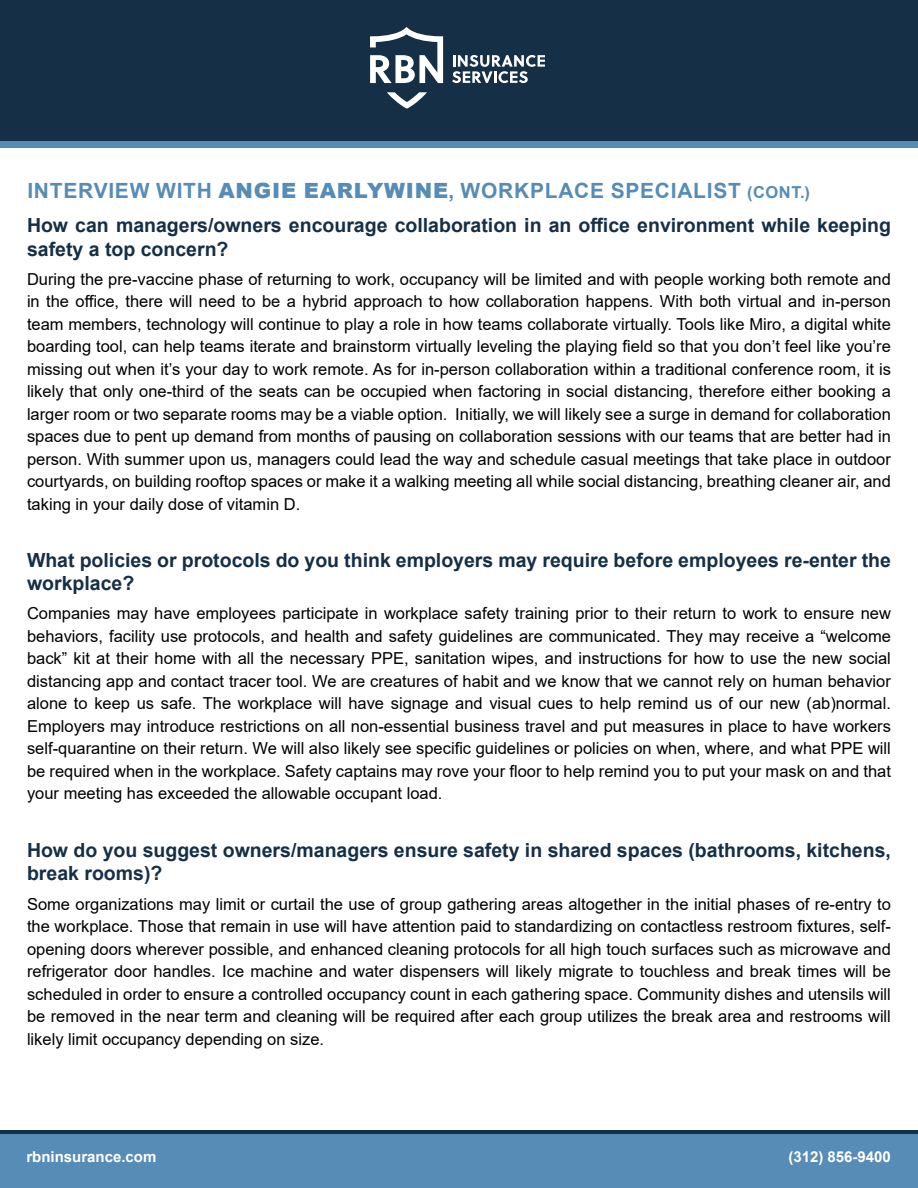
<style>
.page{position:relative;width:918px;height:1188px;background:#fff}
.page>*{position:absolute;margin:0;border:0;box-sizing:border-box;transform-origin:0 0}
.t1{font:700 21px "Arial";letter-spacing:.035em;color:#568cb6}
.t2{font:700 19.5px/23.4px "Arial";color:#152f46}
.t3{font:16.5px/22.5px "Arial";color:#000;text-align:justify}
.t4{font:700 15px "Arial";color:#fff}
.s1{font-weight:900}
.s2{font-size:16.5px}
</style>
<div class="page">
<div style="left:0;top:1132px;width:918px;height:56px;background:#568cb6"></div>
<hr style="left:0;top:1130px;width:918px;height:4px;background:#152f46">
<div style="left:0;top:0;width:918px;height:145px;background:#152f46"></div>
<div style="left:0;top:141px;width:918px;height:6px;background:#568cb6"></div>
<svg style="left:387px;top:92px;width:40px;height:17px"></svg>
<svg style="left:370px;top:27px;width:73px;height:56px"></svg>
<svg style="left:452px;top:55px;width:93px;height:28px"></svg>
<p class="t1" style="left:27px;top:176px;width:784px">INTERVIEW WITH <span class="s1">ANGIE EARLYWINE</span>, WORKPLACE SPECIALIST <span class="s2">(CONT.)</span></p>
<p class="t2" style="left:27px;top:214px;width:865px">How can managers/owners encourage collaboration in an office environment while keeping safety a top concern?</p>
<p class="t3" style="left:27px;top:268px;width:866px">During the pre-vaccine phase of returning to work, occupancy will be limited and with people working both remote and in the office, there will need to be a hybrid approach to how collaboration happens. With both virtual and in-person team members, technology will continue to play a role in how teams collaborate virtually. Tools like Miro, a digital white boarding tool, can help teams iterate and brainstorm virtually leveling the playing field so that you don’t feel like you’re missing out when it’s your day to work remote. As for in-person collaboration within a traditional conference room, it is likely that only one-third of the seats can be occupied when factoring in social distancing, therefore either booking a larger room or two separate rooms may be a viable option. Initially, we will likely see a surge in demand for collaboration spaces due to pent up demand from months of pausing on collaboration sessions with our teams that are better had in person. With summer upon us, managers could lead the way and schedule casual meetings that take place in outdoor courtyards, on building rooftop spaces or make it a walking meeting all while social distancing, breathing cleaner air, and taking in your daily dose of vitamin D.</p>
<p class="t2" style="left:27px;top:548px;width:865px">What policies or protocols do you think employers may require before employees re-enter the workplace?</p>
<p class="t3" style="left:27px;top:602px;width:865px">Companies may have employees participate in workplace safety training prior to their return to work to ensure new behaviors, facility use protocols, and health and safety guidelines are communicated. They may receive a “welcome back” kit at their home with all the necessary PPE, sanitation wipes, and instructions for how to use the new social distancing app and contact tracer tool. We are creatures of habit and we know that we cannot rely on human behavior alone to keep us safe. The workplace will have signage and visual cues to help remind us of our new (ab)normal.<br>Employers may introduce restrictions on all non-essential business travel and put measures in place to have workers self-quarantine on their return. We will also likely see specific guidelines or policies on when, where, and what PPE will be required when in the workplace. Safety captains may rove your floor to help remind you to put your mask on and that your meeting has exceeded the allowable occupant load.</p>
<p class="t2" style="left:27px;top:839px;width:866px">How do you suggest owners/managers ensure safety in shared spaces (bathrooms, kitchens, break rooms)?</p>
<p class="t3" style="left:27px;top:893px;width:865px">Some organizations may limit or curtail the use of group gathering areas altogether in the initial phases of re-entry to the workplace. Those that remain in use will have attention paid to standardizing on contactless restroom fixtures, self&shy;opening doors wherever possible, and enhanced cleaning protocols for all high touch surfaces such as microwave and refrigerator door handles. Ice machine and water dispensers will likely migrate to touchless and break times will be scheduled in order to ensure a controlled occupancy count in each gathering space. Community dishes and utensils will be removed in the near term and cleaning will be required after each group utilizes the break area and restrooms will likely limit occupancy depending on size.</p>
<p class="t4" style="left:26px;top:1147px;width:132px">rbninsurance.com</p>
<p class="t4" style="left:788px;top:1147px;width:104px">(312) 856-9400</p>
</div>
